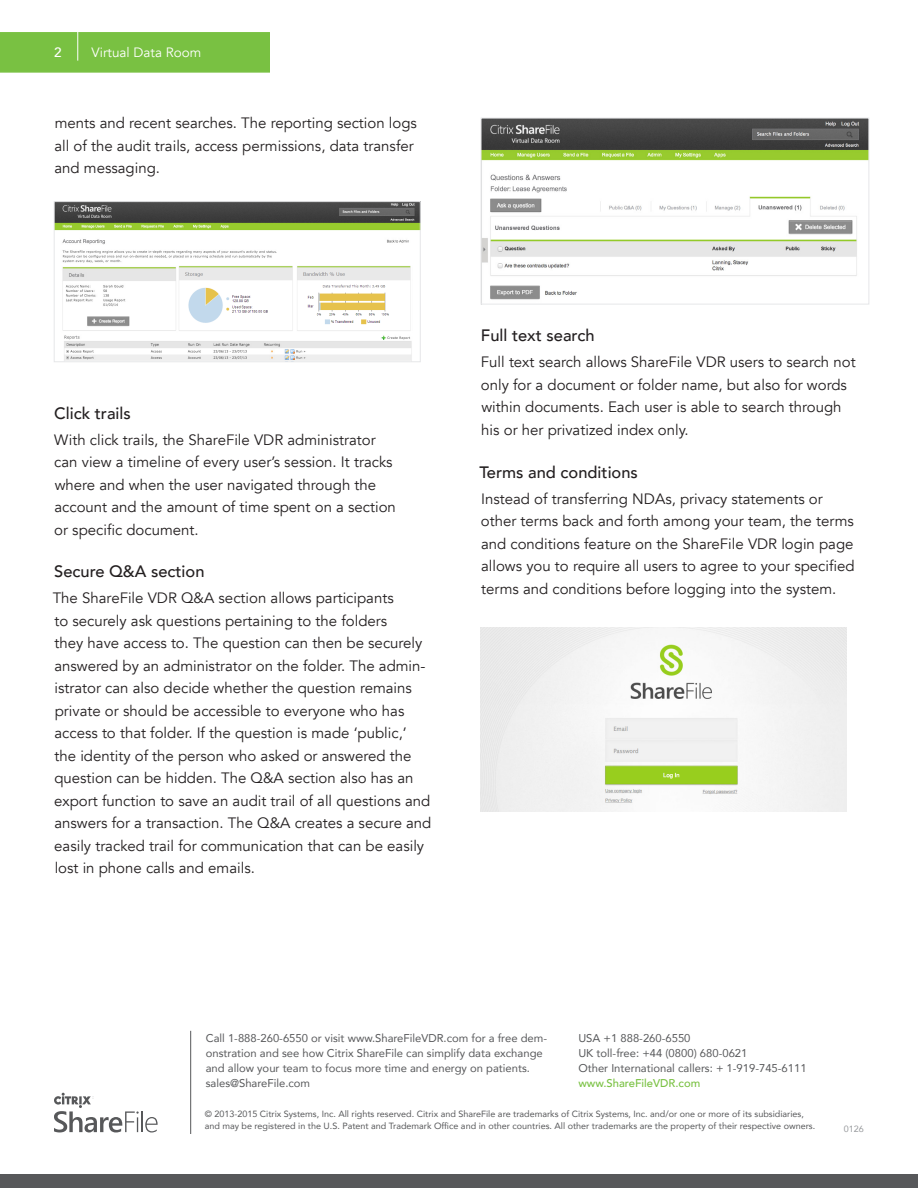
<style>
.page{position:relative;width:918px;height:1188px;background:#fff}
.page>*{position:absolute;margin:0;border:0;box-sizing:border-box;transform-origin:0 0}
.Subheader{font:500 16.5px "Avenir";color:#231f20}
.Paragraph{font:15px/22.5px "Avenir";color:#231f20}
.Collateral_type__hea{font:13.5px "Avenir";color:#fff}
.Collateral_type__hea-2{font:500 13.5px "Avenir";color:#fff}
.t1{font:11.25px/15px "Avenir";color:#57585a}
.t2{font:9px/12px "Avenir";color:#57585a}
.t3{font:9px "Avenir";color:#97999c}
.s1{font-weight:500;color:#79c142}
</style>
<div class="page">
<hr style="left:190px;top:1031px;width:1px;height:103px;background:#57585a">
<svg style="left:54px;top:1093px;width:104px;height:39px"></svg>
<div style="left:0;top:1174px;width:918px;height:14px;background:#57585a"></div>
<div style="left:0;top:32px;width:270px;height:41px;background:#79c142"></div>
<hr style="left:78px;top:29px;width:1px;height:32px;background:#fff">
<img style="left:483px;top:120px;width:384px;height:180px">
<div style="left:481px;top:118px;width:388px;height:186px;border:1px solid #e6e7e9"></div>
<img style="left:56px;top:203px;width:362px;height:157px">
<div style="left:54px;top:201px;width:366px;height:161px;border:1px solid #e6e7e9"></div>
<img style="left:481px;top:627px;width:366px;height:184px">
<img style="left:179px;top:266px;width:233px;height:66px">
<p class="Collateral_type__hea-2" style="left:54px;top:41px;width:9px">2</p>
<p class="Collateral_type__hea" style="left:92px;top:44px;width:111px">Virtual Data Room</p>
<p class="Paragraph" style="left:54px;top:112px;width:364px">ments and recent searches. The reporting section logs all of the audit trails, access permissions, data transfer and messaging.</p>
<p class="Subheader" style="left:54px;top:399px;width:78px">Click trails</p>
<p class="Paragraph" style="left:54px;top:429px;width:343px">With click trails, the ShareFile VDR administrator can view a timeline of every user’s session. It tracks where and when the user navigated through the account and the amount of time spent on a section or specific document.</p>
<p class="Subheader" style="left:54px;top:557px;width:152px">Secure Q&amp;A section</p>
<p class="Paragraph" style="left:53px;top:587px;width:380px">The ShareFile VDR Q&amp;A section allows participants<br>to securely ask questions pertaining to the folders<br>they have access to. The question can then be securely answered by an administrator on the folder. The admin&shy;istrator can also decide whether the question remains private or should be accessible to everyone who has access to that folder. If the question is made ‘public,’<br>the identity of the person who asked or answered the question can be hidden. The Q&amp;A section also has an export function to save an audit trail of all questions and answers for a transaction. The Q&amp;A creates a secure and easily tracked trail for communication that can be easily lost in phone calls and emails.</p>
<p class="Subheader" style="left:481px;top:321px;width:115px">Full text search</p>
<p class="Paragraph" style="left:481px;top:351px;width:376px">Full text search allows ShareFile VDR users to search not only for a document or folder name, but also for words</p>
<p class="Paragraph" style="left:481px;top:396px;width:362px">within documents. Each user is able to search through his or her privatized index only.</p>
<p class="Subheader" style="left:479px;top:458px;width:160px">Terms and conditions</p>
<p class="Paragraph" style="left:481px;top:488px;width:375px">Instead of transferring NDAs, privacy statements or other terms back and forth among your team, the terms and conditions feature on the ShareFile VDR login page allows you to require all users to agree to your specified terms and conditions before logging into the system.</p>
<p class="t1" style="left:206px;top:1030px;width:343px">Call 1-888-260-6550 or visit www.ShareFileVDR.com for a free dem&shy;onstration and see how Citrix ShareFile can simplify data exchange and allow your team to focus more time and energy on patients. sales@ShareFile.com</p>
<p class="t1" style="left:578px;top:1031px;width:230px">USA +1 888-260-6550<br>UK toll-free: +44 (0800) 680-0621<br>Other International callers: + 1-919-745-6111 <span class="s1">www.ShareFileVDR.com</span></p>
<p class="t2" style="left:205px;top:1107px;width:612px">© 2013-2015 Citrix Systems, Inc. All rights reserved. Citrix and ShareFile are trademarks of Citrix Systems, Inc. and/or one or more of its subsidiaries, and may be registered in the U.S. Patent and Trademark Office and in other countries. All other trademarks are the property of their respective owners.</p>
<p class="t3" style="left:844px;top:1122px;width:22px">0126</p>
</div>
